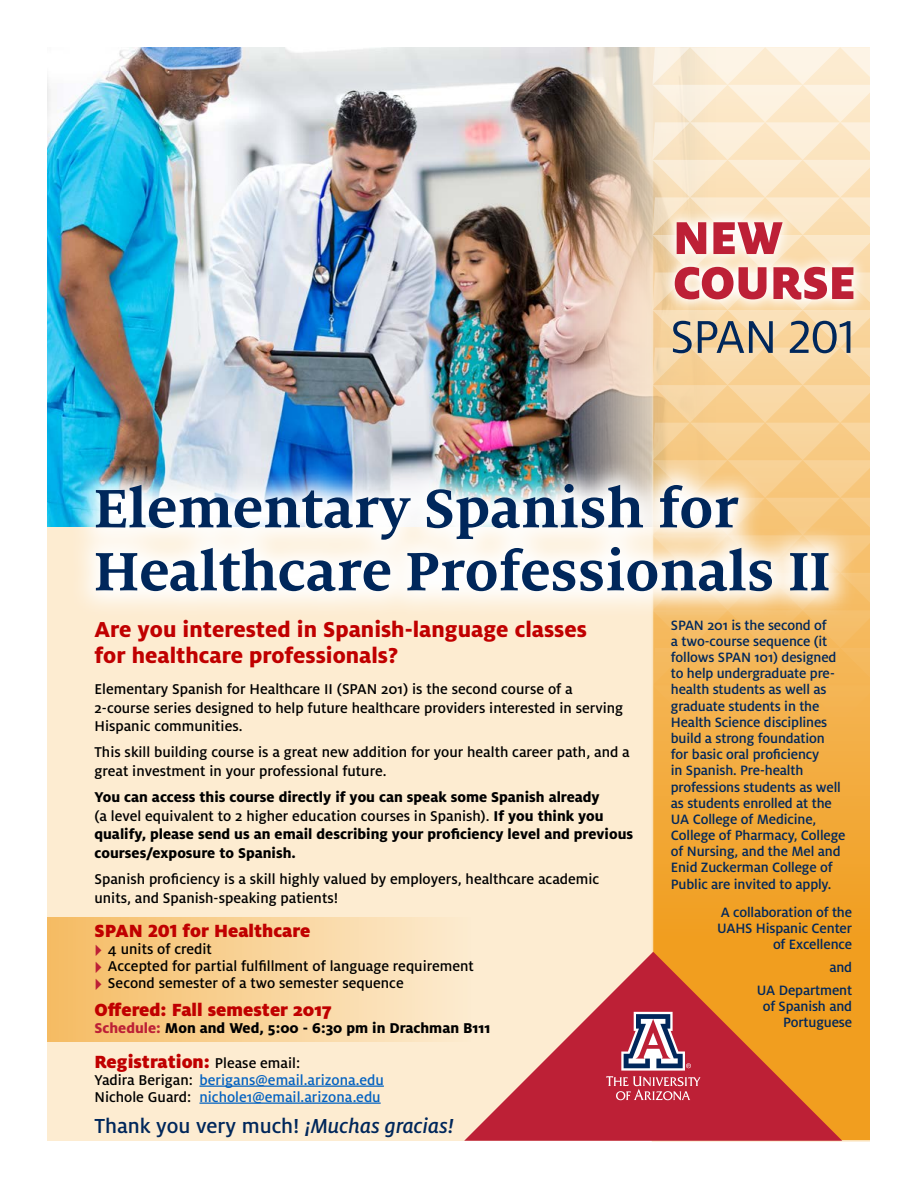
<style>
.page{position:relative;width:918px;height:1188px;background:#fff}
.page>*{position:absolute;margin:0;border:0;box-sizing:border-box;transform-origin:0 0}
.t1{font:700 60px/63px "Milo Serif OT";color:#00275b}
.t2{font:900 51px/45px "Milo OT";color:#bd2036}
.t3{font:51px "Milo OT";letter-spacing:-.02em;color:#00275b}
.t4{font:800 24px/26px "Milo OT";color:#c00000}
.t5{font:500 22.5px "Milo OT";color:#00275b}
.t6{font:900 19.5px "Milo OT";color:#c00000}
.t7{font:500 15.75px/18.9px "Milo OT";color:#000}
.t8{font:800 15.75px/18.9px "Milo OT";color:#000}
.t9{font:500 15.75px/17px "Milo OT";color:#0563c1}
.t10{font:500 15px/16.2px "Milo OT";letter-spacing:-.01em;color:#00275b;text-align:right}
.s1{font-weight:500}
.s2{color:#bd2036}
.s3{font-weight:500;font-size:15.75px;color:#000}
.s4{color:#000}
.s5{font-style:italic}
</style>
<div class="page">
<div style="left:47px;top:47px;width:824px;height:1094px;background:#fdecd1"></div>
<img style="left:47px;top:47px;width:605px;height:479px">
<svg style="left:652px;top:761px;width:219px;height:381px;background:#f1a531"></svg>
<svg style="left:652px;top:47px;width:219px;height:714px"></svg>
<img style="left:69px;top:456px;width:788px;height:164px">
<svg style="left:464px;top:952px;width:378px;height:189px"></svg>
<svg style="left:606px;top:1012px;width:94px;height:88px;background:#b5556a"></svg>
<div style="left:47px;top:918px;width:424px;height:124px;background:linear-gradient(to right,#f5bb62,#fcebd0)"></div>
<hr style="left:200px;top:1086px;width:184px;height:1px;background:#0563c1">
<hr style="left:200px;top:1103px;width:181px;height:1px;background:#0563c1">
<svg style="left:660px;top:208px;width:207px;height:106px"></svg>
<svg style="left:96px;top:944px;width:23px;height:47px"></svg>
<h2 class="t2" style="left:673px;top:215px;width:184px">NEW<br>COURSE</h2>
<h2 class="t3" style="left:670px;top:309px;width:187px">SPAN 201</h2>
<h1 class="t1" style="left:94px;top:478px;width:738px">Elementary Spanish for<br>Healthcare Professionals II</h1>
<h3 class="t4" style="left:94px;top:616px;width:494px">Are you interested in Spanish-language classes for healthcare professionals?</h3>
<p class="t7" style="left:94px;top:679px;width:530px">Elementary Spanish for Healthcare II (SPAN 201) is the second course of a<br>2-course series designed to help future healthcare providers interested in serving<br>Hispanic communities.</p>
<p class="t7" style="left:94px;top:743px;width:537px">This skill building course is a great new addition for your health career path, and a great investment in your professional future.</p>
<p class="t8" style="left:94px;top:787px;width:540px">You can access this course directly if you can speak some Spanish already<br><span class="s1">(a level equivalent to 2 higher education courses in Spanish).</span> If you think you qualify, please send us an email describing your proficiency level and previous courses/exposure to Spanish.</p>
<p class="t7" style="left:94px;top:870px;width:506px">Spanish proficiency is a skill highly valued by employers, healthcare academic units, and Spanish-speaking patients!</p>
<h3 class="t6" style="left:94px;top:920px;width:217px">SPAN 201 for Healthcare</h3>
<p class="t7" style="left:108px;top:941px;width:367px;line-height:17px">4 units of credit<br>Accepted for partial fulfillment of language requirement<br>Second semester of a two semester sequence</p>
<h3 class="t6" style="left:94px;top:999px;width:239px">Offered: Fall semester 2017</h3>
<p class="t8" style="left:94px;top:1019px;width:397px"><span class="s2">Schedule:</span> Mon and Wed, 5:00 - 6:30 pm in Drachman B111</p>
<h3 class="t6" style="left:94px;top:1050px;width:207px">Registration: <span class="s3">Please email:</span></h3>
<p class="t9" style="left:94px;top:1071px;width:291px"><span class="s4">Yadira Berigan:</span> berigans@email.arizona.edu<br><span class="s4">Nichole Guard:</span> nichole1@email.arizona.edu</p>
<h3 class="t5" style="left:94px;top:1113px;width:361px">Thank you very much! <span class="s5">¡Muchas gracias!</span></h3>
<p class="t10" style="left:671px;top:617px;width:176px;text-align:left">SPAN 201 is the second of<br>a two-course sequence (it follows SPAN 101) designed to help undergraduate pre&shy;health students as well as graduate students in the<br>Health Science disciplines build a strong foundation for basic oral proficiency<br>in Spanish. Pre-health professions students as well as students enrolled at the<br>UA College of Medicine,<br>College of Pharmacy, College of Nursing, and the Mel and<br>Enid Zuckerman College of<br>Public are invited to apply.</p>
<p class="t10" style="left:717px;top:904px;width:136px">A collaboration of the<br>UAHS Hispanic Center of Excellence</p>
<p class="t10" style="left:757px;top:956px;width:97px;line-height:23px">and<br>UA Department</p>
<p class="t10" style="left:763px;top:999px;width:91px">of Spanish and<br>Portuguese</p>
</div>
